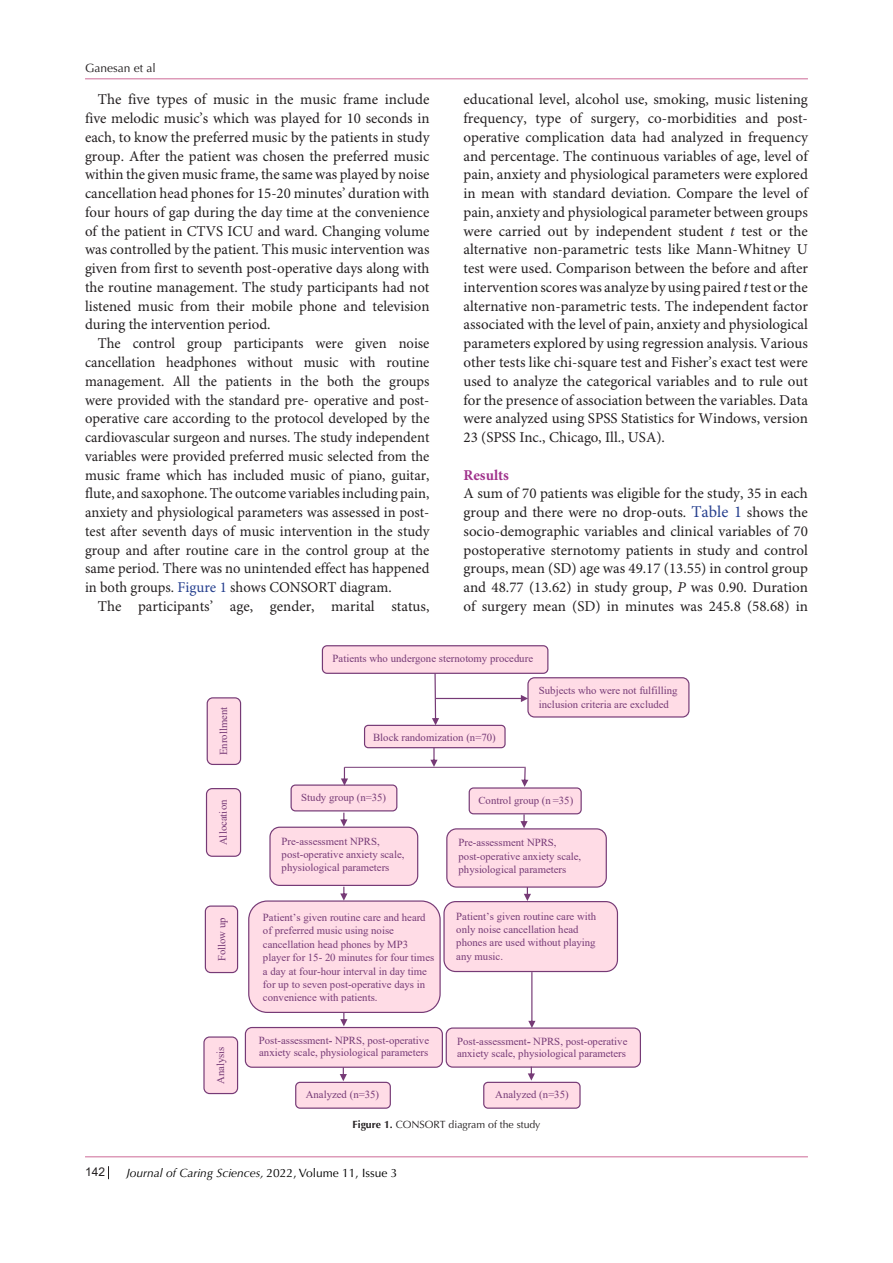
<style>
.page{position:relative;width:893px;height:1263px;background:#fff}
.page>*{position:absolute;margin:0;border:0;box-sizing:border-box;transform-origin:0 0}
.t1{font:15px/18.8px "Minion Pro";color:#231f20;text-align:justify}
.t2{font:700 15px "Minion Pro";color:#a0328c}
.t3{font:italic 12px "Optima LT Std";color:#000}
.t4{font:12px "Optima LT Std";color:#231f20}
.t5{font:12px "Arial";color:#231f20}
.t6{font:10.8px/13.4px "Times New Roman";color:#763a76}
.t7{font:10.5px "Optima LT Std";color:#231f20}
.s1{color:#253f8e}
.s2{font-style:italic}
.s3{font-size:16.5px;color:#253f8e}
.s4{font-weight:700}
.s5{font-style:normal}
</style>
<div class="page">
<svg style="left:108px;top:1166px;width:1px;height:13px"></svg>
<hr style="left:85px;top:78px;width:723px;height:1px;background:#cd6996">
<hr style="left:85px;top:1156px;width:723px;height:1px;background:#cd6996">
<div style="left:207px;top:697px;width:34px;height:68px;background:#ffdce6;border:1px solid #763a76;border-radius:6px"></div>
<div style="left:322px;top:645px;width:226px;height:29px;background:#ffdce6;border:1px solid #763a76;border-radius:5px"></div>
<div style="left:527px;top:677px;width:162px;height:40px;background:#ffdce6;border:1px solid #763a76;border-radius:7px"></div>
<svg style="left:430px;top:748px;width:8px;height:19px"></svg>
<hr style="left:344px;top:767px;width:182px;height:1px;background:#763a76">
<svg style="left:521px;top:768px;width:7px;height:19px"></svg>
<div style="left:291px;top:784px;width:106px;height:27px;background:#ffdce6;border:1px solid #763a76;border-radius:4px"></div>
<div style="left:206px;top:788px;width:35px;height:69px;background:#ffdce6;border:1px solid #763a76;border-radius:6px"></div>
<svg style="left:341px;top:767px;width:7px;height:19px"></svg>
<div style="left:469px;top:787px;width:113px;height:27px;background:#ffdce6;border:1px solid #763a76;border-radius:4px"></div>
<div style="left:205px;top:905px;width:33px;height:68px;background:#ffdce6;border:1px solid #763a76;border-radius:5px"></div>
<div style="left:269px;top:827px;width:149px;height:59px;background:#ffdce6;border:1px solid #763a76;border-radius:10px"></div>
<div style="left:446px;top:828px;width:161px;height:60px;background:#ffdce6;border:1px solid #763a76;border-radius:10px"></div>
<div style="left:248px;top:900px;width:193px;height:113px;background:#ffdce6;border:1px solid #763a76;border-radius:19px"></div>
<div style="left:443px;top:901px;width:175px;height:71px;background:#ffdce6;border:1px solid #763a76;border-radius:12px"></div>
<svg style="left:432px;top:673px;width:96px;height:52px"></svg>
<div style="left:364px;top:725px;width:142px;height:23px;background:#ffdce6;border:1px solid #763a76;border-radius:4px"></div>
<div style="left:245px;top:1027px;width:198px;height:41px;background:#ffdce6;border:1px solid #763a76;border-radius:7px"></div>
<div style="left:446px;top:1027px;width:195px;height:41px;background:#ffdce6;border:1px solid #763a76;border-radius:7px"></div>
<div style="left:203px;top:1036px;width:35px;height:58px;background:#ffdce6;border:1px solid #763a76;border-radius:6px"></div>
<svg style="left:340px;top:813px;width:7px;height:14px"></svg>
<svg style="left:520px;top:814px;width:8px;height:14px"></svg>
<svg style="left:524px;top:887px;width:7px;height:14px"></svg>
<svg style="left:340px;top:887px;width:7px;height:14px"></svg>
<svg style="left:340px;top:1012px;width:7px;height:14px"></svg>
<svg style="left:528px;top:972px;width:7px;height:56px"></svg>
<div style="left:295px;top:1082px;width:96px;height:27px;background:#ffdce6;border:1px solid #763a76;border-radius:4px"></div>
<div style="left:483px;top:1082px;width:98px;height:27px;background:#ffdce6;border:1px solid #763a76;border-radius:4px"></div>
<svg style="left:528px;top:1067px;width:7px;height:13px"></svg>
<svg style="left:340px;top:1067px;width:7px;height:14px"></svg>
<p class="t4" style="left:85px;top:61px;width:72px">Ganesan et al</p>
<p class="t1" style="left:85px;top:91px;width:346px;text-indent:13px">The five types of music in the music frame include five melodic music’s which was played for 10 seconds in each, to know the preferred music by the patients in study group. After the patient was chosen the preferred music within the given music frame, the same was played by noise cancellation head phones for 15-20 minutes’ duration with four hours of gap during the day time at the convenience of the patient in CTVS ICU and ward. Changing volume was controlled by the patient. This music intervention was given from first to seventh post-operative days along with the routine management. The study participants had not listened music from their mobile phone and television during the intervention period.</p>
<p class="t1" style="left:85px;top:335px;width:346px;text-indent:13px">The control group participants were given noise cancellation headphones without music with routine management. All the patients in the both the groups were provided with the standard pre- operative and post&shy;operative care according to the protocol developed by the cardiovascular surgeon and nurses. The study independent variables were provided preferred music selected from the music frame which has included music of piano, guitar, flute, and saxophone. The outcome variables including pain, anxiety and physiological parameters was assessed in post&shy;test after seventh days of music intervention in the study group and after routine care in the control group at the same period. There was no unintended effect has happened in both groups. <span class="s1">Figure 1</span> shows CONSORT diagram.</p>
<p class="t1" style="left:98px;top:597px;width:333px">The participants’ age, gender, marital status,</p>
<p class="t1" style="left:463px;top:91px;width:346px">educational level, alcohol use, smoking, music listening frequency, type of surgery, co-morbidities and post&shy;operative complication data had analyzed in frequency and percentage. The continuous variables of age, level of pain, anxiety and physiological parameters were explored in mean with standard deviation. Compare the level of pain, anxiety and physiological parameter between groups were carried out by independent student <span class="s2">t</span> test or the alternative non-parametric tests like Mann-Whitney U test were used. Comparison between the before and after intervention scores was analyze by using paired <span class="s2">t</span> test or the alternative non-parametric tests. The independent factor associated with the level of pain, anxiety and physiological parameters explored by using regression analysis. Various other tests like chi-square test and Fisher’s exact test were used to analyze the categorical variables and to rule out for the presence of association between the variables. Data were analyzed using SPSS Statistics for Windows, version 23 (SPSS Inc., Chicago, Ill., USA).</p>
<p class="t2" style="left:463px;top:464px;width:47px">Results</p>
<p class="t1" style="left:463px;top:485px;width:346px">A sum of 70 patients was eligible for the study, 35 in each group and there were no drop-outs. <span class="s3">Table 1</span> shows the socio-demographic variables and clinical variables of 70 postoperative sternotomy patients in study and control groups, mean (SD) age was 49.17 (13.55) in control group and 48.77 (13.62) in study group, <span class="s2">P</span> was 0.90. Duration of surgery mean (SD) in minutes was 245.8 (58.68) in</p>
<p class="t6" style="left:217px;top:755px;width:50px;rotate:-90deg">Enrollment</p>
<p class="t6" style="left:333px;top:651px;width:202px">Patients who undergone sternotomy procedure</p>
<p class="t6" style="left:373px;top:730px;width:124px">Block randomization (n=70)</p>
<p class="t6" style="left:539px;top:684px;width:140px">Subjects who were not fulfilling inclusion criteria are excluded</p>
<p class="t6" style="left:301px;top:790px;width:87px">Study group (n=35)</p>
<p class="t6" style="left:216px;top:845px;width:47px;rotate:-90deg">Allocation</p>
<p class="t6" style="left:478px;top:793px;width:96px">Control group (n =35)</p>
<p class="t6" style="left:282px;top:834px;width:124px">Pre-assessment NPRS, post-operative anxiety scale, physiological parameters</p>
<p class="t6" style="left:458px;top:836px;width:124px">Pre-assessment NPRS, post-operative anxiety scale, physiological parameters</p>
<p class="t6" style="left:263px;top:910px;width:173px">Patient’s given routine care and heard of preferred music using noise cancellation head phones by MP3 player for 15- 20 minutes for four times a day at four-hour interval in day time for up to seven post-operative days in convenience with patients.</p>
<p class="t6" style="left:456px;top:909px;width:141px">Patient’s given routine care with only noise cancellation head phones are used without playing any music.</p>
<p class="t6" style="left:215px;top:961px;width:46px;rotate:-90deg">Follow up</p>
<p class="t6" style="left:214px;top:1084px;width:39px;rotate:-90deg">Analysis</p>
<p class="t6" style="left:259px;top:1034px;width:172px;line-height:12.3px">Post-assessment<span class="s4">-</span> NPRS, post-operative anxiety scale, physiological parameters</p>
<p class="t6" style="left:457px;top:1034px;width:172px;line-height:12.5px">Post-assessment<span class="s4">-</span> NPRS, post-operative anxiety scale, physiological parameters</p>
<p class="t6" style="left:306px;top:1088px;width:75px">Analyzed (n=35)</p>
<p class="t6" style="left:495px;top:1088px;width:75px">Analyzed (n=35)</p>
<p class="t7" style="left:353px;top:1118px;width:189px"><span class="s4">Figure 1.</span> CONSORT diagram of the study</p>
<p class="t5" style="left:85px;top:1163px;width:22px">142</p>
<p class="t3" style="left:126px;top:1165px;width:273px">Journal of Caring Sciences, <span class="s5">2022, Volume 11, Issue 3</span></p>
</div>
